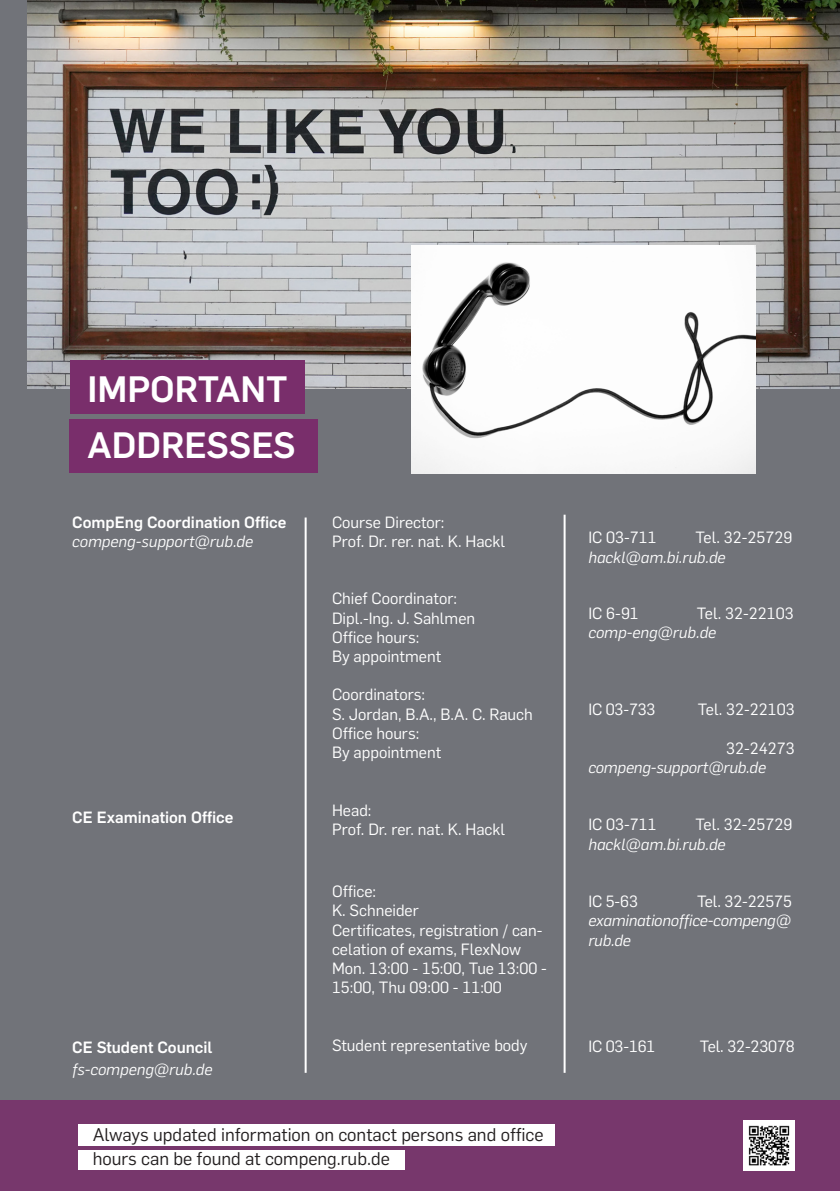
<style>
.page{position:relative;width:840px;height:1191px;background:#fff}
.page>*{position:absolute;margin:0;border:0;box-sizing:border-box;transform-origin:0 0}
.t1{font:700 36px "Rub Flama";color:#fff}
.t2{font:18px "Rub Flama";color:#231f20}
.t3{font:16px/19.2px "Rub Flama";color:#fff}
.t4{font:italic 16px/19.2px "Rub Flama";color:#fff}
.t5{font:700 16px "Rub Flama";color:#fff}
</style>
<div class="page">
<div style="left:0;top:0;width:839px;height:1191px;background:#717379"></div>
<hr style="left:304px;top:517px;width:2px;height:555px;background:#fff">
<hr style="left:563px;top:514px;width:2px;height:558px;background:#fff">
<div style="left:0;top:1100px;width:839px;height:91px;background:#77376c"></div>
<img style="left:743px;top:1120px;width:51px;height:50px">
<img style="left:27px;top:0;width:812px;height:388px">
<div style="left:69px;top:419px;width:248px;height:54px;background:#792e6b"></div>
<div style="left:70px;top:360px;width:234px;height:54px;background:#792e6b"></div>
<img style="left:411px;top:245px;width:344px;height:229px">
<div style="left:78px;top:1124px;width:476px;height:22px;background:#fff"></div>
<div style="left:78px;top:1149px;width:326px;height:20px;background:#fff"></div>
<p class="t1" style="left:87px;top:363px;width:201px">IMPORTANT</p>
<p class="t1" style="left:87px;top:419px;width:210px">ADDRESSES</p>
<p class="t5" style="left:72px;top:511px;width:215px">CompEng Coordination Office</p>
<p class="t4" style="left:72px;top:531px;width:182px">compeng-support@rub.de</p>
<p class="t5" style="left:72px;top:805px;width:163px">CE Examination Office</p>
<p class="t5" style="left:72px;top:1035px;width:141px">CE Student Council</p>
<p class="t4" style="left:72px;top:1058px;width:142px">fs-compeng@rub.de</p>
<p class="t3" style="left:332px;top:511px;width:114px">Course Director:</p>
<p class="t3" style="left:332px;top:530px;width:174px">Prof. Dr. rer. nat. K. Hackl</p>
<p class="t3" style="left:332px;top:588px;width:126px">Chief Coordinator:</p>
<p class="t3" style="left:332px;top:607px;width:145px">Dipl.-Ing. J. Sahlmen</p>
<p class="t3" style="left:332px;top:626px;width:89px">Office hours:</p>
<p class="t3" style="left:332px;top:645px;width:111px">By appointment</p>
<p class="t3" style="left:332px;top:684px;width:94px">Coordinators:</p>
<p class="t3" style="left:332px;top:703px;width:202px">S. Jordan, B.A., B.A. C. Rauch</p>
<p class="t3" style="left:332px;top:722px;width:89px">Office hours:</p>
<p class="t3" style="left:332px;top:741px;width:111px">By appointment</p>
<p class="t3" style="left:332px;top:799px;width:41px">Head:</p>
<p class="t3" style="left:332px;top:818px;width:174px">Prof. Dr. rer. nat. K. Hackl</p>
<p class="t3" style="left:332px;top:881px;width:46px">Office:</p>
<p class="t3" style="left:332px;top:900px;width:88px">K. Schneider</p>
<p class="t3" style="left:332px;top:919px;width:212px">Certificates, registration / can&shy;celation of exams, FlexNow</p>
<p class="t3" style="left:332px;top:957px;width:216px">Mon. 13:00 - 15:00, Tue 13:00 -<br>15:00, Thu 09:00 - 11:00</p>
<p class="t3" style="left:332px;top:1034px;width:197px">Student representative body</p>
<p class="t2" style="left:93px;top:1122px;width:452px">Always updated information on contact persons and office</p>
<p class="t2" style="left:93px;top:1146px;width:298px">hours can be found at compeng.rub.de</p>
<p class="t3" style="left:588px;top:527px;width:70px">IC 03-711</p>
<p class="t3" style="left:695px;top:527px;width:98px">Tel. 32-25729</p>
<p class="t4" style="left:588px;top:546px;width:139px">hackl@am.bi.rub.de</p>
<p class="t3" style="left:588px;top:603px;width:52px">IC 6-91</p>
<p class="t3" style="left:696px;top:603px;width:98px">Tel. 32-22103</p>
<p class="t4" style="left:588px;top:622px;width:129px">comp-eng@rub.de</p>
<p class="t3" style="left:588px;top:699px;width:69px">IC 03-733</p>
<p class="t3" style="left:697px;top:699px;width:98px">Tel. 32-22103</p>
<p class="t3" style="left:725px;top:737px;width:70px">32-24273</p>
<p class="t4" style="left:588px;top:756px;width:179px">compeng-support@rub.de</p>
<p class="t3" style="left:588px;top:814px;width:70px">IC 03-711</p>
<p class="t3" style="left:695px;top:814px;width:98px">Tel. 32-25729</p>
<p class="t4" style="left:588px;top:833px;width:139px">hackl@am.bi.rub.de</p>
<p class="t3" style="left:588px;top:891px;width:51px">IC 5-63</p>
<p class="t3" style="left:696px;top:891px;width:96px">Tel. 32-22575</p>
<p class="t4" style="left:588px;top:910px;width:204px">examinationoffice-compeng@ rub.de</p>
<p class="t3" style="left:588px;top:1035px;width:69px">IC 03-161</p>
<p class="t3" style="left:699px;top:1035px;width:96px">Tel. 32-23078</p>
</div>
